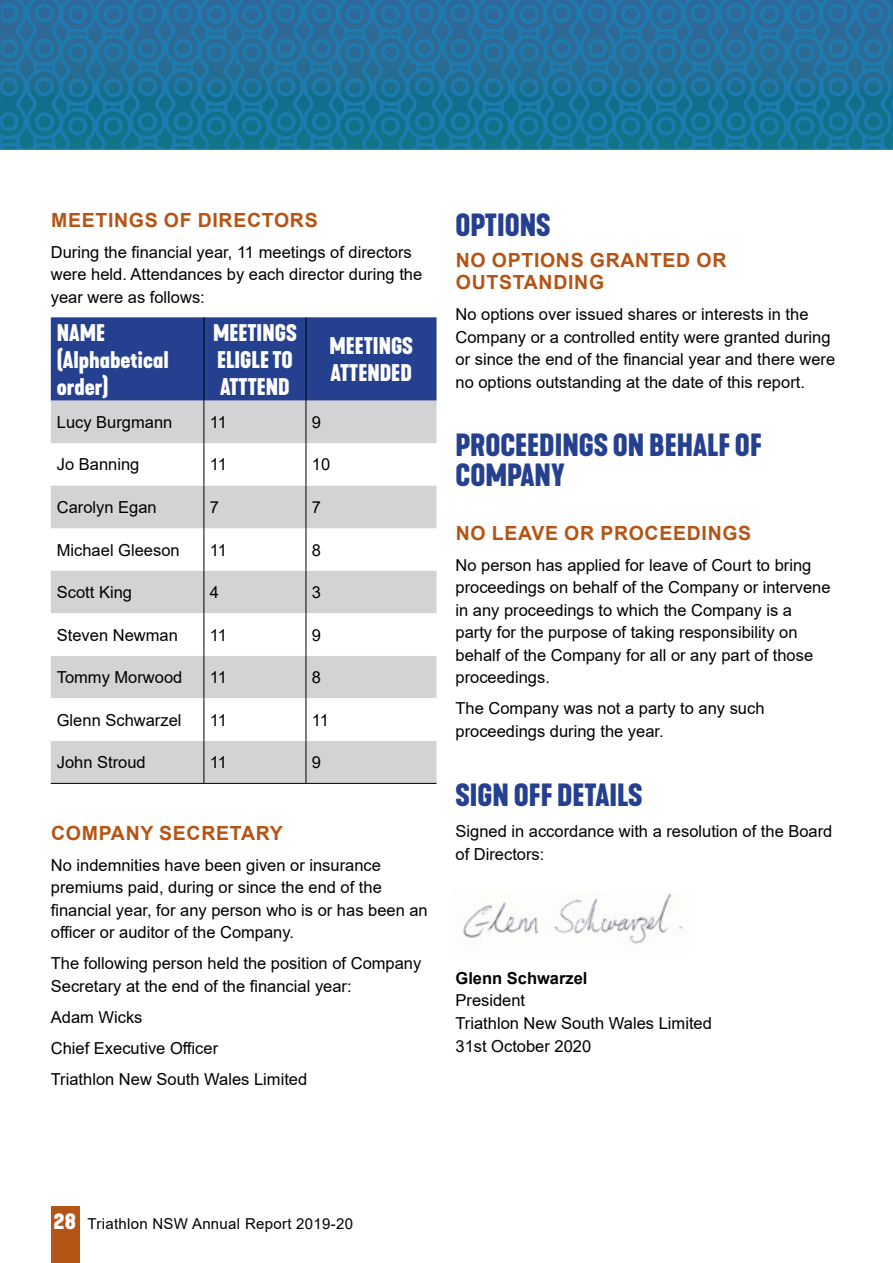
<style>
.page{position:relative;width:893px;height:1263px;background:#fff}
.page>*{position:absolute;margin:0;border:0;box-sizing:border-box;transform-origin:0 0}
.t1{font:700 30px "Kapra Neue";color:#25408f}
.t2{font:700 22.5px/27px "Kapra Neue";color:#fff}
.t3{font:700 19.5px "Arial";letter-spacing:.035em;color:#b55414}
.t4{font:16.5px/22.5px "Arial";color:#000}
.t5{font:700 16.5px "Arial";color:#000}
.t6{font:15px "Arial";letter-spacing:.02em;color:#000}
.s1{font-family:"Kapra Neue";font-weight:700;font-size:22.5px;color:#fff}
</style>
<div class="page">
<div style="left:51px;top:1206px;width:29px;height:57px;background:#b55414"></div>
<svg style="left:0;top:1px;width:893px;height:148px;background:#1f729c"></svg>
<div style="left:51px;top:317px;width:386px;height:84px;background:#25408f"></div>
<svg style="left:51px;top:401px;width:386px;height:382px;fill:#d1d3d4"></svg>
<svg style="left:51px;top:613px;width:386px;height:128px"></svg>
<hr style="left:204px;top:317px;width:1px;height:84px;background:#000">
<hr style="left:306px;top:317px;width:1px;height:84px;background:#000">
<hr style="left:204px;top:443px;width:1px;height:43px;background:#000">
<hr style="left:306px;top:443px;width:1px;height:43px;background:#000">
<hr style="left:204px;top:486px;width:1px;height:42px;background:#000">
<hr style="left:306px;top:486px;width:1px;height:42px;background:#000">
<hr style="left:204px;top:528px;width:1px;height:43px;background:#000">
<hr style="left:306px;top:528px;width:1px;height:43px;background:#000">
<hr style="left:204px;top:571px;width:1px;height:42px;background:#000">
<hr style="left:306px;top:571px;width:1px;height:42px;background:#000">
<hr style="left:204px;top:613px;width:1px;height:43px;background:#000">
<hr style="left:306px;top:613px;width:1px;height:43px;background:#000">
<hr style="left:204px;top:656px;width:1px;height:42px;background:#000">
<hr style="left:306px;top:656px;width:1px;height:42px;background:#000">
<hr style="left:204px;top:698px;width:1px;height:43px;background:#000">
<hr style="left:306px;top:698px;width:1px;height:43px;background:#000">
<hr style="left:204px;top:741px;width:1px;height:42px;background:#000">
<hr style="left:306px;top:741px;width:1px;height:42px;background:#000">
<hr style="left:51px;top:783px;width:153px;height:1px;background:#000">
<hr style="left:204px;top:783px;width:102px;height:1px;background:#000">
<hr style="left:306px;top:783px;width:131px;height:1px;background:#000">
<hr style="left:204px;top:401px;width:1px;height:42px;background:#000">
<hr style="left:306px;top:401px;width:1px;height:42px;background:#000">
<img style="left:463px;top:892px;width:223px;height:52px">
<p class="t3" style="left:51px;top:206px;width:31px">MEET</p>
<p class="t3" style="left:108px;top:206px;width:21px">INGS</p>
<p class="t3" style="left:164px;top:206px;width:70px">OF DIRECTORS</p>
<p class="t4" style="left:51px;top:241px;width:373px">During the financial year, 11 meetings of directors were held. Attendances by each director during the year were as follows:</p>
<h2 class="t2" style="left:57px;top:319px;width:113px">NAME (ALPHABETICAL<br>ORDER)</h2>
<h2 class="t2" style="left:213px;top:319px;width:85px">MEETINGS<br>ELIGLE TO<br>ATTTEND</h2>
<h2 class="t2" style="left:329px;top:333px;width:85px">MEETINGS<br>ATTENDED</h2>
<p class="t4" style="left:57px;top:411px;width:117px">Lucy Burgmann</p>
<p class="t4" style="left:210px;top:411px;width:19px">11</p>
<p class="t4" style="left:312px;top:411px;width:11px">9</p>
<p class="t4" style="left:57px;top:453px;width:84px">Jo Banning</p>
<p class="t4" style="left:210px;top:453px;width:19px">11</p>
<p class="t4" style="left:312px;top:453px;width:20px">10</p>
<p class="t4" style="left:57px;top:496px;width:101px">Carolyn Egan</p>
<p class="t4" style="left:210px;top:496px;width:11px">7</p>
<p class="t4" style="left:312px;top:496px;width:11px">7</p>
<p class="t4" style="left:57px;top:538px;width:124px">Michael Gleeson</p>
<p class="t4" style="left:210px;top:538px;width:19px">11</p>
<p class="t4" style="left:312px;top:538px;width:11px">8</p>
<p class="t4" style="left:57px;top:581px;width:77px">Scott King</p>
<p class="t4" style="left:210px;top:581px;width:11px">4</p>
<p class="t4" style="left:312px;top:581px;width:11px">3</p>
<p class="t4" style="left:57px;top:623px;width:123px">Steven Newman</p>
<p class="t4" style="left:210px;top:623px;width:19px">11</p>
<p class="t4" style="left:312px;top:623px;width:11px">9</p>
<p class="t4" style="left:57px;top:666px;width:127px">Tommy Morwood</p>
<p class="t4" style="left:210px;top:666px;width:19px">11</p>
<p class="t4" style="left:312px;top:666px;width:11px">8</p>
<p class="t4" style="left:57px;top:708px;width:126px">Glenn Schwarzel</p>
<p class="t4" style="left:210px;top:708px;width:19px">11</p>
<p class="t4" style="left:312px;top:708px;width:19px">11</p>
<p class="t4" style="left:57px;top:751px;width:90px">John Stroud</p>
<p class="t4" style="left:210px;top:751px;width:19px">11</p>
<p class="t4" style="left:312px;top:751px;width:11px">9</p>
<p class="t3" style="left:51px;top:819px;width:31px">COMPANY</p>
<p class="t3" style="left:159px;top:819px;width:29px">SECRETARY</p>
<p class="t4" style="left:51px;top:854px;width:378px">No indemnities have been given or insurance premiums paid, during or since the end of the financial year, for any person who is or has been an officer or auditor of the Company.</p>
<p class="t4" style="left:51px;top:952px;width:372px">The following person held the position of Company<br>Secretary at the end of the financial year:</p>
<p class="t4" style="left:51px;top:1001px;width:258px;line-height:31px">Adam Wicks<br>Chief Executive Officer<br>Triathlon New South Wales Limited</p>
<h1 class="t1" style="left:455px;top:205px;width:97px">OPTIONS</h1>
<p class="t3" style="left:456px;top:246px;width:51px">NO OPT</p>
<p class="t3" style="left:534px;top:246px;width:22px">IONS</p>
<p class="t3" style="left:590px;top:246px;width:16px">GRANTED</p>
<p class="t3" style="left:696px;top:246px;width:16px">OR</p>
<p class="t3" style="left:456px;top:269px;width:15px">OUTSTAND</p>
<p class="t3" style="left:568px;top:269px;width:21px">ING</p>
<p class="t4" style="left:455px;top:303px;width:381px">No options over issued shares or interests in the Company or a controlled entity were granted during or since the end of the financial year and there were no options outstanding at the date of this report.</p>
<h1 class="t1" style="left:455px;top:426px;width:29px">PROCEEDIN</h1>
<h1 class="t1" style="left:579px;top:426px;width:85px">GSON BEHALF</h1>
<h1 class="t1" style="left:735px;top:426px;width:14px">OF</h1>
<h1 class="t1" style="left:455px;top:456px;width:32px">COMPAN</h1>
<h1 class="t1" style="left:551px;top:456px;width:15px">Y</h1>
<p class="t3" style="left:456px;top:519px;width:160px">NO LEAVE OR PROCEED</p>
<p class="t3" style="left:701px;top:519px;width:21px">INGS</p>
<p class="t4" style="left:455px;top:554px;width:377px">No person has applied for leave of Court to bring proceedings on behalf of the Company or intervene in any proceedings to which the Company is a party for the purpose of taking responsibility on behalf of the Company for all or any part of those proceedings.</p>
<p class="t4" style="left:455px;top:697px;width:311px">The Company was not a party to any such proceedings during the year.</p>
<h1 class="t1" style="left:455px;top:776px;width:115px">SIGN OFF DETAILS</h1>
<p class="t4" style="left:455px;top:820px;width:378px">Signed in accordance with a resolution of the Board of Directors:</p>
<p class="t5" style="left:455px;top:966px;width:134px">GLENN SCHWARZEL</p>
<p class="t4" style="left:455px;top:989px;width:258px">President<br>Triathlon New South Wales Limited<br>31st October 2020</p>
<p class="t6" style="left:54px;top:1213px;width:301px"><span class="s1">28</span> Triathlon NSW Annual Report 2019-20</p>
</div>
